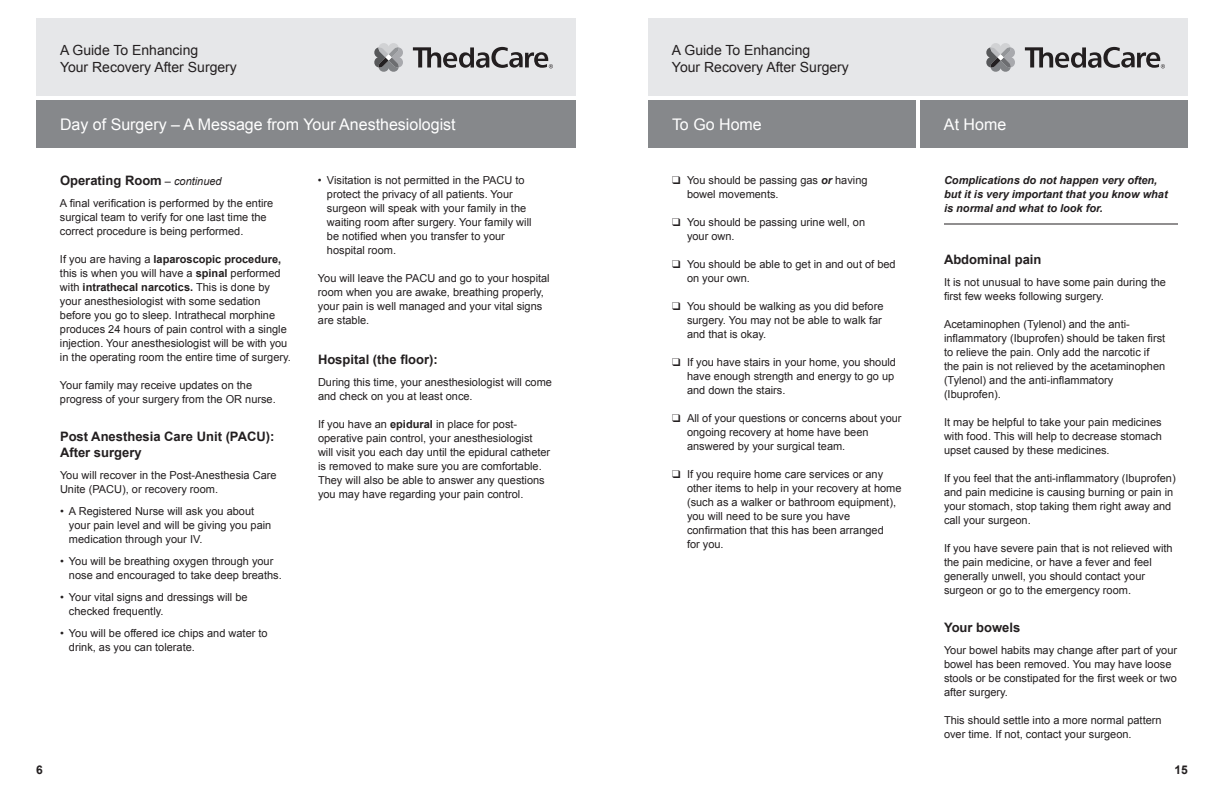
<style>
.page{position:relative;width:1224px;height:792px;background:#fff}
.page>*{position:absolute;margin:0;border:0;box-sizing:border-box;transform-origin:0 0}
.t1{font:16px "Arial";color:#fff}
.t2{font:14px/17px "Arial";color:#231f20}
.t3{font:700 13px/16px "Arial";color:#231f20}
.t4{font:700 12px "Arial";color:#231f20}
.t5{font:11px/14px "Arial";color:#231f20}
.t6{font:italic 700 11px/14px "Arial";color:#231f20}
.s1{font-weight:400;font-style:italic;font-size:11px}
.s2{font-weight:700}
.s3{font-weight:700;font-style:italic}
</style>
<div class="page">
<div style="left:36px;top:18px;width:540px;height:78px;background:#e6e7e9"></div>
<div style="left:36px;top:100px;width:540px;height:48px;background:#86888b"></div>
<svg style="left:413px;top:47px;width:140px;height:21px"></svg>
<svg style="left:374px;top:43px;width:29px;height:29px"></svg>
<div style="left:648px;top:100px;width:268px;height:48px;background:#86888b"></div>
<div style="left:920px;top:100px;width:268px;height:48px;background:#86888b"></div>
<div style="left:648px;top:18px;width:540px;height:78px;background:#e6e7e9"></div>
<svg style="left:1025px;top:47px;width:140px;height:21px"></svg>
<svg style="left:986px;top:43px;width:29px;height:29px"></svg>
<hr style="left:944px;top:224px;width:234px;height:1px;background:#231f20">
<p class="t2" style="left:60px;top:42px;width:178px">A Guide To Enhancing<br>Your Recovery After Surgery</p>
<h1 class="t1" style="left:60px;top:114px;width:397px">Day of Surgery – A Message from Your Anesthesiologist</h1>
<p class="t3" style="left:60px;top:173px;width:163px">Operating Room <span class="s1">– continued</span></p>
<p class="t5" style="left:60px;top:197px;width:215px">A final verification is performed by the entire surgical team to verify for one last time the correct procedure is being performed.</p>
<p class="t5" style="left:60px;top:253px;width:232px">If you are having a <span class="s2">laparoscopic procedure, </span>this is when you will have a <span class="s2">spinal</span> performed with <span class="s2">intrathecal narcotics.</span> This is done by your anesthesiologist with some sedation before you go to sleep. Intrathecal morphine produces 24 hours of pain control with a single injection. Your anesthesiologist will be with you in the operating room the entire time of surgery.</p>
<p class="t5" style="left:60px;top:379px;width:217px">Your family may receive updates on the progress of your surgery from the OR nurse.</p>
<p class="t3" style="left:60px;top:429px;width:216px">Post Anesthesia Care Unit (PACU):<br>After surgery</p>
<p class="t5" style="left:60px;top:469px;width:218px">You will recover in the Post-Anesthesia Care<br>Unite (PACU), or recovery room.</p>
<p class="t5" style="left:69px;top:505px;width:204px;text-indent:-9px">• A Registered Nurse will ask you about your pain level and will be giving you pain medication through your IV.</p>
<p class="t5" style="left:69px;top:555px;width:214px;text-indent:-9px">• You will be breathing oxygen through your nose and encouraged to take deep breaths.</p>
<p class="t5" style="left:69px;top:591px;width:180px;text-indent:-9px">• Your vital signs and dressings will be checked frequently.</p>
<p class="t5" style="left:69px;top:627px;width:200px;text-indent:-9px">• You will be offered ice chips and water to drink, as you can tolerate.</p>
<p class="t5" style="left:327px;top:173px;width:206px;text-indent:-9px">• Visitation is not permitted in the PACU to protect the privacy of all patients. Your surgeon will speak with your family in the waiting room after surgery. Your family will be notified when you transfer to your hospital room.</p>
<p class="t5" style="left:318px;top:271px;width:233px">You will leave the PACU and go to your hospital room when you are awake, breathing properly, your pain is well managed and your vital signs are stable.</p>
<p class="t3" style="left:318px;top:352px;width:121px">Hospital (the floor):</p>
<p class="t5" style="left:318px;top:375px;width:235px">During this time, your anesthesiologist will come and check on you at least once.</p>
<p class="t5" style="left:318px;top:417px;width:234px">If you have an <span class="s2">epidural</span> in place for post&shy;operative pain control, your anesthesiologist will visit you each day until the epidural catheter is removed to make sure you are comfortable.<br>They will also be able to answer any questions you may have regarding your pain control.</p>
<p class="t4" style="left:36px;top:762px;width:8px">6</p>
<p class="t2" style="left:672px;top:42px;width:178px">A Guide To Enhancing<br>Your Recovery After Surgery</p>
<h1 class="t1" style="left:672px;top:114px;width:91px">To Go Home</h1>
<h1 class="t1" style="left:944px;top:114px;width:64px">At Home</h1>
<p class="t5" style="left:687px;top:174px;width:182px;text-indent:-15px">❑ You should be passing gas <span class="s3">or</span> having bowel movements.</p>
<p class="t5" style="left:687px;top:216px;width:180px;text-indent:-15px">❑ You should be passing urine well, on your own.</p>
<p class="t5" style="left:687px;top:258px;width:210px;text-indent:-15px">❑ You should be able to get in and out of bed on your own.</p>
<p class="t5" style="left:687px;top:300px;width:198px;text-indent:-15px">❑ You should be walking as you did before surgery. You may not be able to walk far and that is okay.</p>
<p class="t5" style="left:687px;top:356px;width:211px;text-indent:-15px">❑ If you have stairs in your home, you should have enough strength and energy to go up and down the stairs.</p>
<p class="t5" style="left:687px;top:412px;width:216px;text-indent:-15px">❑ All of your questions or concerns about your ongoing recovery at home have been answered by your surgical team.</p>
<p class="t5" style="left:687px;top:468px;width:216px;text-indent:-15px">❑ If you require home care services or any other items to help in your recovery at home (such as a walker or bathroom equipment), you will need to be sure you have confirmation that this has been arranged<br>for you.</p>
<p class="t6" style="left:944px;top:173px;width:225px">Complications do not happen very often, but it is very important that you know what is normal and what to look for.</p>
<p class="t3" style="left:944px;top:252px;width:99px">Abdominal pain</p>
<p class="t5" style="left:944px;top:275px;width:223px">It is not unusual to have some pain during the first few weeks following surgery.</p>
<p class="t5" style="left:944px;top:317px;width:223px">Acetaminophen (Tylenol) and the anti&shy;inflammatory (Ibuprofen) should be taken first to relieve the pain. Only add the narcotic if the pain is not relieved by the acetaminophen (Tylenol) and the anti-inflammatory (Ibuprofen).</p>
<p class="t5" style="left:944px;top:415px;width:220px;text-align:justify">It may be helpful to take your pain medicines with food. This will help to decrease stomach upset caused by these medicines.</p>
<p class="t5" style="left:944px;top:471px;width:233px">If you feel that the anti-inflammatory (Ibuprofen) and pain medicine is causing burning or pain in your stomach, stop taking them right away and call your surgeon.</p>
<p class="t5" style="left:944px;top:541px;width:230px">If you have severe pain that is not relieved with the pain medicine, or have a fever and feel generally unwell, you should contact your surgeon or go to the emergency room.</p>
<p class="t3" style="left:944px;top:620px;width:78px">Your bowels</p>
<p class="t5" style="left:944px;top:643px;width:235px">Your bowel habits may change after part of your bowel has been removed. You may have loose stools or be constipated for the first week or two after surgery.</p>
<p class="t5" style="left:944px;top:713px;width:219px">This should settle into a more normal pattern over time. If not, contact your surgeon.</p>
<p class="t4" style="left:1175px;top:762px;width:15px">15</p>
</div>
